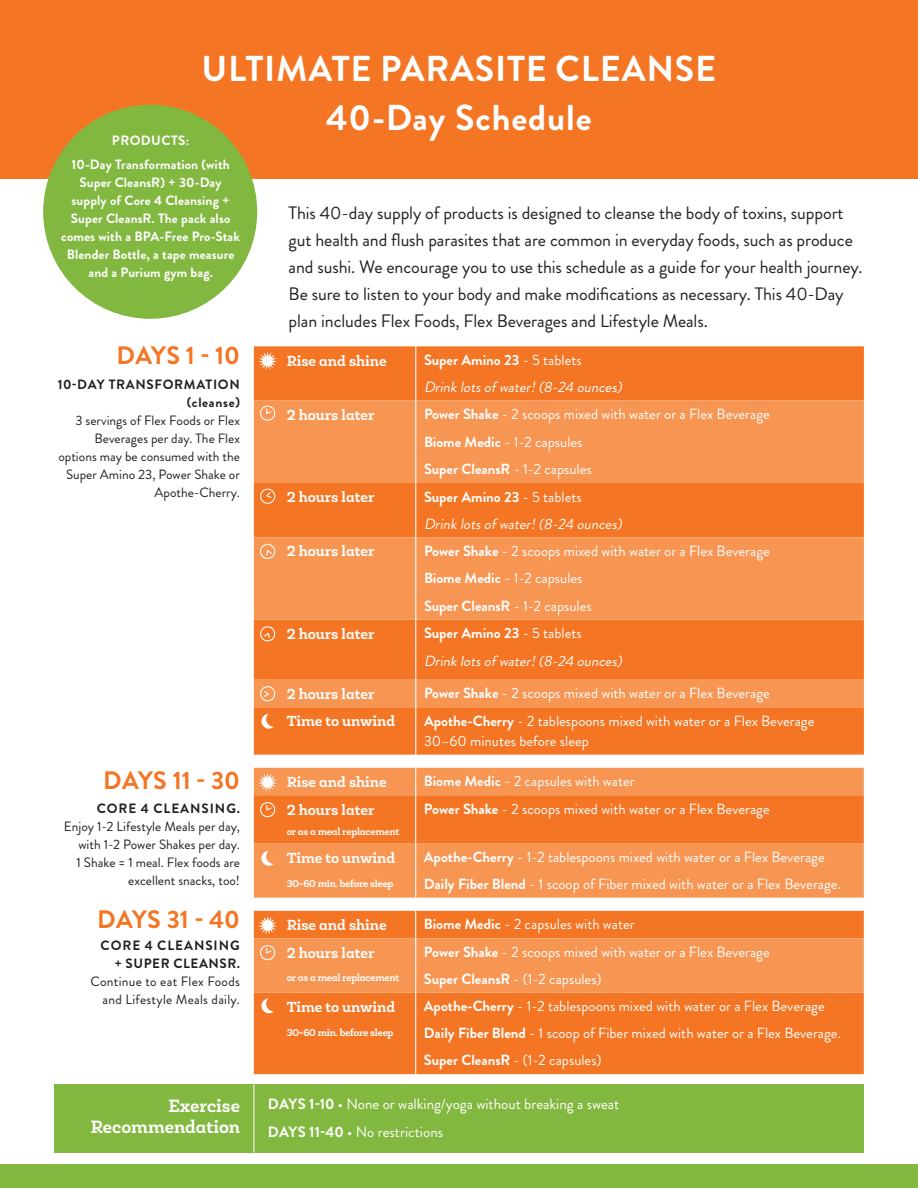
<style>
.page{position:relative;width:918px;height:1188px;background:#fff}
.page>*{position:absolute;margin:0;border:0;box-sizing:border-box;transform-origin:0 0}
.t1{font:700 36px "Brandon Grotesque";letter-spacing:.02em;color:#fff}
.t2{font:700 25.2px "Brandon Grotesque";color:#f47523}
.t3{font:18px/27px "Brandon Grotesque";letter-spacing:-.005em;color:#231f20}
.t4{font:700 18px/21px "Roble Alt";color:#fff;text-align:right}
.t5{font:15px "Brandon Grotesque";color:#fff}
.t6{font:14.7px/20.7px "Brandon Grotesque";color:#fff}
.t7{font:700 14.7px "Roble Alt";color:#fff}
.t8{font:700 14.7px "Brandon Grotesque";color:#fff}
.t9{font:italic 14.7px "Brandon Grotesque";color:#fff}
.t10{font:13.5px/18px "Brandon Grotesque";color:#231f20;text-align:right}
.t11{font:700 13.5px/18px "Brandon Grotesque";letter-spacing:.01em;color:#fff;text-align:center}
.t12{font:13.5px/18px "Brandon Grotesque";letter-spacing:.02em;color:#231f20;text-align:right}
.t13{font:700 13.5px "Brandon Grotesque";letter-spacing:.03em;color:#fff}
.t14{font:700 10.05px "Roble Alt";letter-spacing:-.02em;color:#fff}
.s1{font-weight:700}
.s2{font-weight:400}
</style>
<div class="page">
<div style="left:0;top:1164px;width:918px;height:24px;background:#82b840"></div>
<svg style="left:254px;top:768px;width:610px;height:130px;background:#f58a43"></svg>
<svg style="left:254px;top:911px;width:610px;height:163px;background:#f58034"></svg>
<div style="left:0;top:0;width:918px;height:178px;background:#f47523"></div>
<div style="left:43px;top:105px;width:214px;height:214px;background:#82b840;border-radius:50%"></div>
<div style="left:254px;top:346px;width:610px;height:409px;background:#f47523"></div>
<svg style="left:254px;top:401px;width:610px;height:306px;background:#f58941"></svg>
<svg style="left:415px;top:346px;width:1px;height:301px"></svg>
<hr style="left:415px;top:647px;width:1px;height:33px;background:#fff">
<svg style="left:415px;top:680px;width:1px;height:27px"></svg>
<hr style="left:415px;top:707px;width:1px;height:48px;background:#fff">
<svg style="left:258px;top:351px;width:19px;height:19px"></svg>
<svg style="left:261px;top:714px;width:13px;height:15px"></svg>
<svg style="left:258px;top:405px;width:19px;height:18px"></svg>
<svg style="left:260px;top:488px;width:15px;height:16px"></svg>
<svg style="left:259px;top:543px;width:17px;height:17px"></svg>
<svg style="left:259px;top:625px;width:18px;height:17px"></svg>
<svg style="left:260px;top:686px;width:16px;height:16px"></svg>
<div style="left:54px;top:1085px;width:810px;height:68px;background:#82b840"></div>
<hr style="left:254px;top:1085px;width:1px;height:68px;background:#fff">
<p class="t1" style="left:201px;top:44px;width:516px">ULTIMATE PARASITE CLEANSE</p>
<p class="t1" style="left:326px;top:92px;width:267px">40-Day Schedule</p>
<p class="t13" style="left:112px;top:131px;width:79px">PRODUCTS:</p>
<p class="t11" style="left:61px;top:156px;width:180px">10-Day Transformation (with<br>Super CleansR) + 30-Day supply of Core 4 Cleansing +<br>Super CleansR. The pack also comes with a BPA-Free Pro-Stak<br>Blender Bottle, a tape measure and a Purium gym bag.</p>
<p class="t3" style="left:289px;top:199px;width:575px">This 40-day supply of products is designed to cleanse the body of toxins, support gut health and flush parasites that are common in everyday foods, such as produce and sushi. We encourage you to use this schedule as a guide for your health journey.<br>Be sure to listen to your body and make modifications as necessary. This 40-Day plan includes Flex Foods, Flex Beverages and Lifestyle Meals.</p>
<p class="t2" style="left:116px;top:338px;width:125px">DAYS 1 - 10</p>
<p class="t10" style="left:58px;top:376px;width:184px"><span class="s1">10-DAY TRANSFORMATION (cleanse)<br></span>3 servings of Flex Foods or Flex<br>Beverages per day. The Flex options may be consumed with the<br>Super Amino 23, Power Shake or<br>Apothe-Cherry.</p>
<p class="t7" style="left:287px;top:351px;width:101px">Rise and shine</p>
<p class="t8" style="left:424px;top:350px;width:159px">Super Amino 23 <span class="s2">- 5 tablets</span></p>
<p class="t9" style="left:424px;top:377px;width:203px">Drinklotsof water!(8-24 ounces)</p>
<p class="t7" style="left:287px;top:406px;width:89px">2 hours later</p>
<p class="t6" style="left:424px;top:404px;width:347px"><span class="s1">Power Shake</span> - 2 scoops mixed with water or a Flex Beverage</p>
<p class="t6" style="left:424px;top:431px;width:160px"><span class="s1">Biome Medic</span> - 1-2 capsules</p>
<p class="t8" style="left:424px;top:459px;width:169px">Super CleansR <span class="s2">- 1-2 capsules</span></p>
<p class="t7" style="left:287px;top:488px;width:89px">2 hours later</p>
<p class="t8" style="left:424px;top:486px;width:159px">Super Amino 23 <span class="s2">- 5 tablets</span></p>
<p class="t9" style="left:424px;top:514px;width:203px">Drinklotsof water!(8-24 ounces)</p>
<p class="t7" style="left:287px;top:542px;width:89px">2 hours later</p>
<p class="t6" style="left:424px;top:541px;width:347px"><span class="s1">Power Shake</span> - 2 scoops mixed with water or a Flex Beverage</p>
<p class="t6" style="left:424px;top:568px;width:160px"><span class="s1">Biome Medic</span> - 1-2 capsules</p>
<p class="t8" style="left:424px;top:595px;width:169px">Super CleansR <span class="s2">- 1-2 capsules</span></p>
<p class="t7" style="left:287px;top:625px;width:89px">2 hours later</p>
<p class="t8" style="left:424px;top:623px;width:159px">Super Amino 23 <span class="s2">- 5 tablets</span></p>
<p class="t9" style="left:424px;top:650px;width:203px">Drinklotsof water!(8-24 ounces)</p>
<p class="t7" style="left:287px;top:685px;width:89px">2 hours later</p>
<p class="t6" style="left:424px;top:683px;width:347px"><span class="s1">Power Shake</span> - 2 scoops mixed with water or a Flex Beverage</p>
<p class="t7" style="left:287px;top:712px;width:110px">Time to unwind</p>
<p class="t6" style="left:424px;top:711px;width:392px"><span class="s1">Apothe-Cherry</span> - 2 tablespoons mixed with water or a Flex Beverage<br>30–60 minutes before sleep</p>
<p class="t2" style="left:103px;top:763px;width:138px">DAYS 11 - 30</p>
<p class="t7" style="left:287px;top:773px;width:101px">Rise and shine</p>
<p class="t6" style="left:424px;top:771px;width:212px"><span class="s1">Biome Medic</span> - 2 capsules with water</p>
<p class="t7" style="left:287px;top:800px;width:89px">2 hours later</p>
<p class="t14" style="left:287px;top:825px;width:114px">or as a meal replacement</p>
<p class="t6" style="left:424px;top:799px;width:347px"><span class="s1">Power Shake</span> - 2 scoops mixed with water or a Flex Beverage</p>
<p class="t10" style="left:64px;top:800px;width:178px"><span class="s1">CORE 4 CLEANSING.<br></span>Enjoy 1-2 Lifestyle Meals per day, with 1-2 Power Shakes per day.<br>1 Shake = 1 meal. Flex foods are excellent snacks, too!</p>
<p class="t7" style="left:287px;top:848px;width:110px">Time to unwind</p>
<p class="t6" style="left:424px;top:847px;width:402px"><span class="s1">Apothe-Cherry</span> - 1-2 tablespoons mixed with water or a Flex Beverage</p>
<p class="t14" style="left:287px;top:877px;width:108px">30-60 min. before sleep</p>
<p class="t6" style="left:424px;top:874px;width:419px"><span class="s1">Daily Fiber Blend</span> - 1 scoop of Fiber mixed with water or a Flex Beverage.</p>
<p class="t2" style="left:97px;top:901px;width:144px">DAYS 31 - 40</p>
<p class="t7" style="left:287px;top:916px;width:101px">Rise and shine</p>
<p class="t6" style="left:424px;top:914px;width:212px"><span class="s1">Biome Medic</span> - 2 capsules with water</p>
<p class="t7" style="left:287px;top:943px;width:89px">2 hours later</p>
<p class="t6" style="left:424px;top:942px;width:347px"><span class="s1">Power Shake</span> - 2 scoops mixed with water or a Flex Beverage</p>
<p class="t14" style="left:287px;top:972px;width:114px">or as a meal replacement</p>
<p class="t6" style="left:424px;top:969px;width:179px"><span class="s1">Super CleansR</span> - (1-2 capsules)</p>
<p class="t7" style="left:287px;top:997px;width:110px">Time to unwind</p>
<p class="t6" style="left:424px;top:996px;width:402px"><span class="s1">Apothe-Cherry</span> - 1-2 tablespoons mixed with water or a Flex Beverage</p>
<p class="t14" style="left:287px;top:1026px;width:108px">30-60 min. before sleep</p>
<p class="t6" style="left:424px;top:1023px;width:419px"><span class="s1">Daily Fiber Blend</span> - 1 scoop of Fiber mixed with water or a Flex Beverage.</p>
<p class="t6" style="left:424px;top:1050px;width:179px"><span class="s1">Super CleansR</span> - (1-2 capsules)</p>
<p class="t12" style="left:91px;top:936px;width:151px"><span class="s1">CORE 4 CLEANSING + SUPER CLEANSR.<br></span>Continue to eat Flex Foods and Lifestyle Meals daily.</p>
<p class="t4" style="left:91px;top:1096px;width:151px">Exercise<br>Recommendation</p>
<p class="t5" style="left:268px;top:1094px;width:353px"><span class="s1">DAYS 1-10</span> • None or walking/yoga without breaking a sweat</p>
<p class="t5" style="left:268px;top:1122px;width:177px"><span class="s1">DAYS 11-40</span> • No restrictions</p>
</div>
